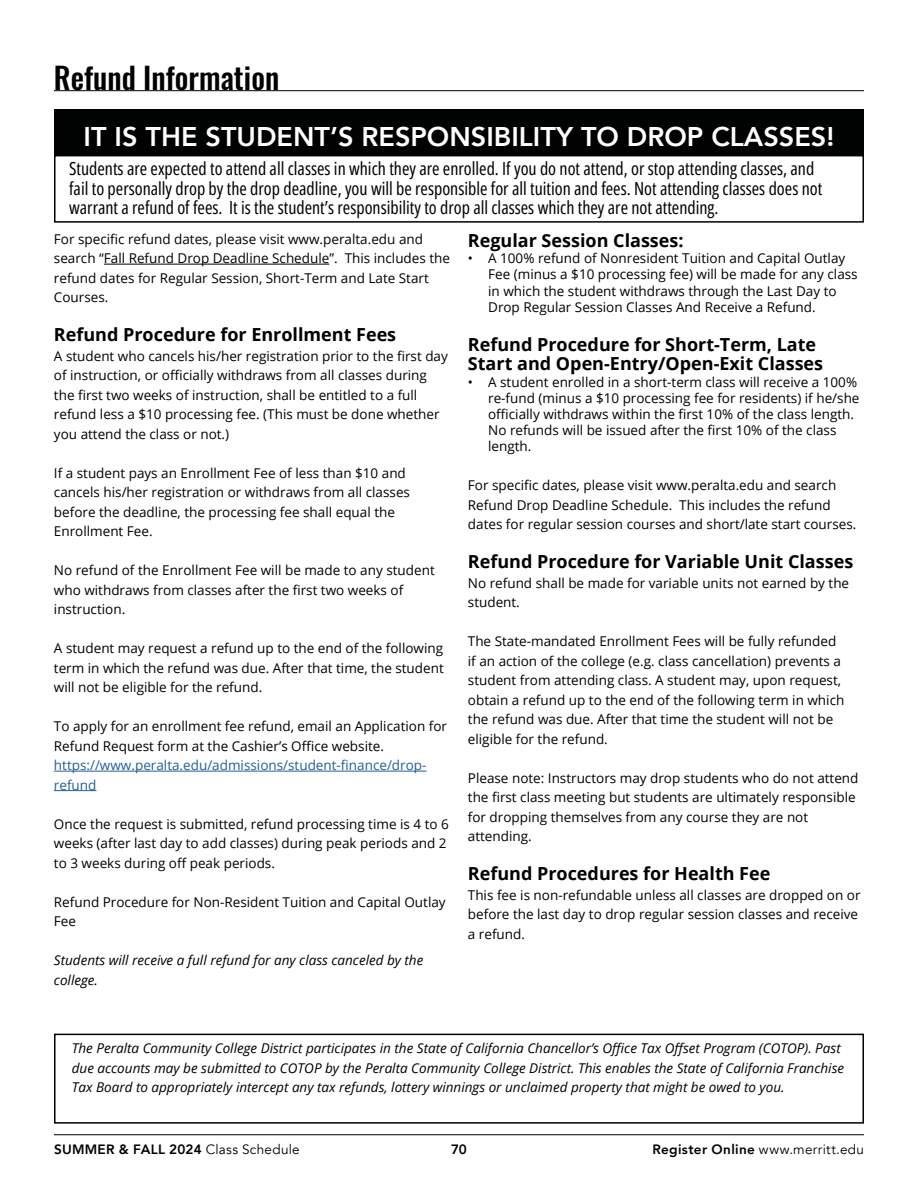
<style>
.page{position:relative;width:918px;height:1188px;background:#fff}
.page>*{position:absolute;margin:0;border:0;box-sizing:border-box;transform-origin:0 0}
.t1{font:500 30px "Oswald";color:#000}
.t2{font:800 27px "Avenir";color:#fff}
.t3{font:18px/19.5px "Open Sans Condensed";color:#000}
.t4{font:700 18px/19.5px "Open Sans";color:#000}
.t5{font:13.5px/19.5px "Open Sans";color:#000}
.t6{font:italic 13.5px/19.5px "Open Sans";color:#000}
.t7{font:13.5px/19.5px "Open Sans";color:#215e9e}
.t8{font:800 13.5px "Avenir";letter-spacing:.02em;color:#000}
.t9{font:13.5px "Avenir";letter-spacing:.03em;color:#000}
.s1{font-weight:400}
.s2{font-weight:800}
</style>
<div class="page">
<hr style="left:54px;top:1134px;width:810px;height:1px;background:#000">
<hr style="left:54px;top:90px;width:810px;height:1px;background:#000">
<div style="left:54px;top:110px;width:810px;height:46px;background:#000101"></div>
<div style="left:54px;top:155px;width:810px;height:68px;border:2px solid #000101"></div>
<div style="left:54px;top:1034px;width:810px;height:90px;border:2px solid #000"></div>
<hr style="left:104px;top:264px;width:225px;height:1px;background:#000">
<hr style="left:54px;top:771px;width:373px;height:1px;background:#215e9e">
<hr style="left:54px;top:790px;width:42px;height:1px;background:#215e9e">
<h1 class="t1" style="left:54px;top:62px;width:227px">Refund Information</h1>
<h2 class="t2" style="left:84px;top:116px;width:752px">IT IS THE STUDENT’S RESPONSIBILITY TO DROP CLASSES!</h2>
<p class="t3" style="left:69px;top:158px;width:755px">Students are expected to attend all classes in which they are enrolled. If you do not attend, or stop attending classes, and fail to personally drop by the drop deadline, you will be responsible for all tuition and fees. Not attending classes does not warrant a refund of fees. It is the student’s responsibility to drop all classes which they are not attending.</p>
<p class="t5" style="left:54px;top:229px;width:398px">For specific refund dates, please visit www.peralta.edu and search “Fall Refund Drop Deadline Schedule”. This includes the refund dates for Regular Session, Short-Term and Late Start Courses.</p>
<h3 class="t4" style="left:54px;top:324px;width:344px">Refund Procedure for Enrollment Fees</h3>
<p class="t5" style="left:54px;top:346px;width:395px">A student who cancels his/her registration prior to the first day of instruction, or officially withdraws from all classes during the first two weeks of instruction, shall be entitled to a full refund less a $10 processing fee. (This must be done whether you attend the class or not.)</p>
<p class="t5" style="left:54px;top:463px;width:358px">If a student pays an Enrollment Fee of less than $10 and cancels his/her registration or withdraws from all classes before the deadline, the processing fee shall equal the Enrollment Fee.</p>
<p class="t5" style="left:54px;top:560px;width:382px">No refund of the Enrollment Fee will be made to any student who withdraws from classes after the first two weeks of instruction.</p>
<p class="t5" style="left:54px;top:638px;width:391px;text-align:justify">A student may request a refund up to the end of the following term in which the refund was due. After that time, the student will not be eligible for the refund.</p>
<p class="t5" style="left:54px;top:716px;width:395px">To apply for an enrollment fee refund, email an Application for<br>Refund Request form at the Cashier’s Office website.</p>
<p class="t7" style="left:54px;top:755px;width:374px">https://www.peralta.edu/admissions/student-finance/drop&shy;refund</p>
<p class="t5" style="left:54px;top:814px;width:396px">Once the request is submitted, refund processing time is 4 to 6 weeks (after last day to add classes) during peak periods and 2 to 3 weeks during off peak periods.</p>
<p class="t5" style="left:54px;top:892px;width:393px">Refund Procedure for Non-Resident Tuition and Capital Outlay<br>Fee</p>
<p class="t6" style="left:54px;top:950px;width:371px">Students will receive a full refund for any class canceled by the college.</p>
<h3 class="t4" style="left:468px;top:230px;width:217px">Regular Session Classes:</h3>
<p class="t5" style="left:488px;top:250px;width:371px;line-height:16.2px;text-indent:-20px">• A 100% refund of Nonresident Tuition and Capital Outlay Fee (minus a $10 processing fee) will be made for any class in which the student withdraws through the Last Day to Drop Regular Session Classes And Receive a Refund.</p>
<h3 class="t4" style="left:468px;top:334px;width:357px">Refund Procedure for Short-Term, Late<br>Start and Open-Entry/Open-Exit Classes</h3>
<p class="t5" style="left:488px;top:373px;width:373px;line-height:16.2px;text-indent:-20px">• A student enrolled in a short-term class will receive a 100% re-fund (minus a $10 processing fee for residents) if he/she officially withdraws within the first 10% of the class length.<br>No refunds will be issued after the first 10% of the class length.</p>
<p class="t5" style="left:468px;top:475px;width:390px">For specific dates, please visit www.peralta.edu and search<br>Refund Drop Deadline Schedule. This includes the refund dates for regular session courses and short/late start courses.</p>
<h3 class="t4" style="left:468px;top:552px;width:387px">Refund Procedure for Variable Unit Classes</h3>
<p class="t5" style="left:468px;top:573px;width:383px">No refund shall be made for variable units not earned by the student.</p>
<p class="t5" style="left:468px;top:631px;width:378px">The State-mandated Enrollment Fees will be fully refunded if an action of the college (e.g. class cancellation) prevents a student from attending class. A student may, upon request, obtain a refund up to the end of the following term in which the refund was due. After that time the student will not be eligible for the refund.</p>
<p class="t5" style="left:468px;top:768px;width:392px">Please note: Instructors may drop students who do not attend the first class meeting but students are ultimately responsible for dropping themselves from any course they are not attending.</p>
<h3 class="t4" style="left:468px;top:864px;width:304px">Refund Procedures for Health Fee</h3>
<p class="t5" style="left:468px;top:885px;width:394px">This fee is non-refundable unless all classes are dropped on or before the last day to drop regular session classes and receive a refund.</p>
<p class="t6" style="left:72px;top:1038px;width:774px">The Peralta Community College District participates in the State of California Chancellor’s Office Tax Offset Program (COTOP). Past due accounts may be submitted to COTOP by the Peralta Community College District. This enables the State of California Franchise<br>Tax Board to appropriately intercept any tax refunds, lottery winnings or unclaimed property that might be owed to you.</p>
<p class="t8" style="left:54px;top:1138px;width:247px">SUMMER &amp; FALL 2024 <span class="s1">Class Schedule</span></p>
<p class="t8" style="left:451px;top:1138px;width:17px">70</p>
<p class="t9" style="left:652px;top:1141px;width:213px"><span class="s2">Register Online</span> www.merritt.edu</p>
</div>
